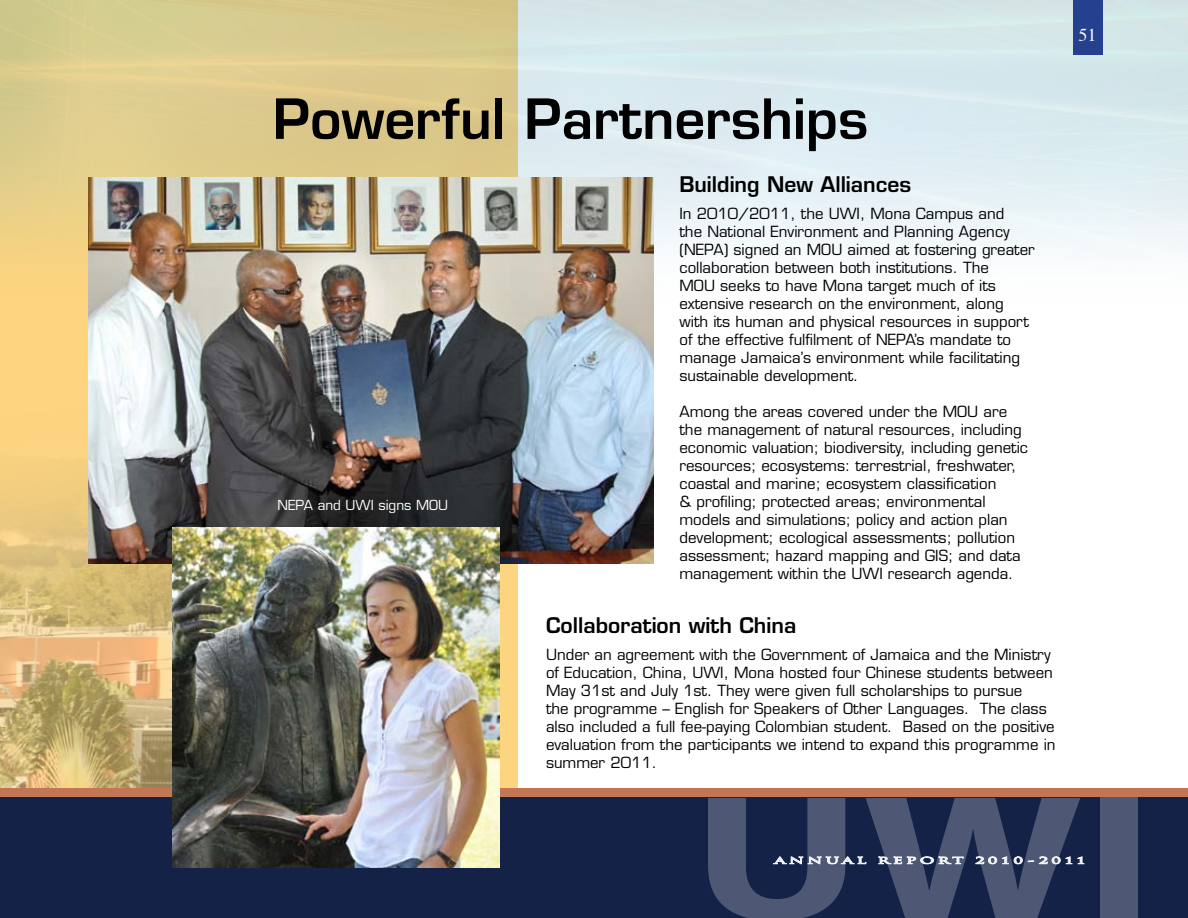
<style>
.page{position:relative;width:1188px;height:918px;background:#fff}
.page>*{position:absolute;margin:0;border:0;box-sizing:border-box;transform-origin:0 0}
.t1{font:600 54px "Eurostile";color:#000}
.t2{font:600 21px "Eurostile";color:#000}
.t3{font:18px "Times";color:#fff}
.t4{font:15px/18px "Eurostile";color:#000}
.t5{font:13.5px "Eurostile";color:#fff}
</style>
<div class="page">
<img style="left:0;top:375px;width:172px;height:414px">
<img style="left:0;top:0;width:1188px;height:375px">
<div style="left:0;top:789px;width:1188px;height:10px;background:#c27654"></div>
<div style="left:0;top:797px;width:1188px;height:121px;background:#142248"></div>
<img style="left:88px;top:178px;width:565px;height:386px">
<div style="left:1073px;top:0;width:29px;height:55px;background:#25408f"></div>
<img style="left:172px;top:527px;width:327px;height:341px">
<div style="left:1100px;top:798px;width:38px;height:120px;background:#4e5875"></div>
<svg style="left:708px;top:798px;width:376px;height:120px"></svg>
<h1 class="t1" style="left:273px;top:85px;width:597px">Powerful Partnerships</h1>
<p class="t5" style="left:278px;top:496px;width:172px">NEPA and UWI signs MOU</p>
<h2 class="t2" style="left:680px;top:171px;width:233px">Building New Alliances</h2>
<p class="t4" style="left:680px;top:204px;width:357px">In 2010/2011, the UWI, Mona Campus and<br>the National Environment and Planning Agency (NEPA) signed an MOU aimed at fostering greater collaboration between both institutions. The<br>MOU seeks to have Mona target much of its extensive research on the environment, along with its human and physical resources in support of the effective fulfilment of NEPA’s mandate to manage Jamaica’s environment while facilitating sustainable development.</p>
<p class="t4" style="left:680px;top:402px;width:350px">Among the areas covered under the MOU are the management of natural resources, including economic valuation; biodiversity, including genetic resources; ecosystems: terrestrial, freshwater, coastal and marine; ecosystem classification<br>&amp; profiling; protected areas; environmental models and simulations; policy and action plan development; ecological assessments; pollution assessment; hazard mapping and GIS; and data management within the UWI research agenda.</p>
<h2 class="t2" style="left:546px;top:612px;width:252px">Collaboration with China</h2>
<p class="t4" style="left:546px;top:645px;width:511px">Under an agreement with the Government of Jamaica and the Ministry of Education, China, UWI, Mona hosted four Chinese students between May 31st and July 1st. They were given full scholarships to pursue<br>the programme – English for Speakers of Other Languages. The class also included a full fee-paying Colombian student. Based on the positive evaluation from the participants we intend to expand this programme in summer 2011.</p>
<p class="t3" style="left:1078px;top:18px;width:19px">51</p>
</div>
